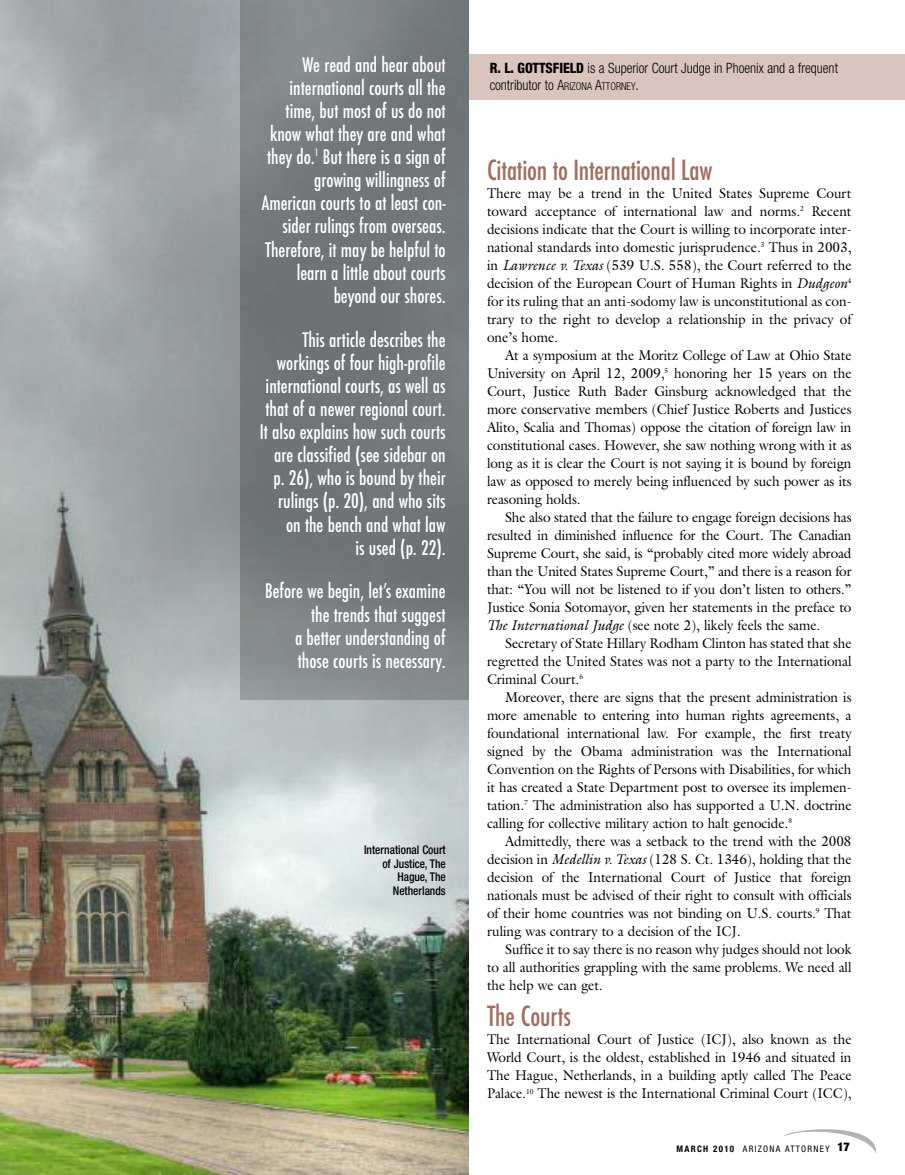
<style>
.page{position:relative;width:905px;height:1175px;background:#fff}
.page>*{position:absolute;margin:0;border:0;box-sizing:border-box;transform-origin:0 0}
.t1{font:500 condensed 27px "Futura";letter-spacing:-.01em;color:#a16e5e;scale:.95 1}
.t2{font:500 condensed 19.5px/23.1px "Futura";color:#fff;text-align:right;scale:.95 1}
.t3{font:14.25px/18px "Galliard";letter-spacing:-.005em;color:#000;text-align:justify;scale:.95 1}
.t4{font:300 condensed 14.25px/17.1px "Helvetica Neue";color:#000;scale:.95 1}
.t5{font:500 condensed 12px/13.5px "Helvetica Neue";color:#000;text-align:right;scale:.95 1}
.t6{font:condensed 9px "Helvetica Neue";letter-spacing:.145em;color:#000}
.s1{font-weight:800}
.s2{font-size:10.65px}
.s3{font-style:italic}
.s4{font-weight:700}
.s5{font-weight:900;font-size:12px}
</style>
<div class="page">
<div style="left:458px;top:54px;width:446px;height:46px;background:#dac5be"></div>
<img style="left:0;top:0;width:468px;height:1174px">
<svg style="left:785px;top:1129px;width:91px;height:24px"></svg>
<hr style="left:468px;top:54px;width:1px;height:46px;background:#ae9e98">
<img style="left:241px;top:0;width:227px;height:699px">
<p class="t2" style="left:262px;top:53px;width:195px">We read and hear about international courts all the time, but most of us do not know what they are and what they do.<sup>1</sup> But there is a sign of growing willingness of<br>American courts to at least con&shy;sider rulings from overseas.<br>Therefore, it may be helpful to learn a little about courts beyond our shores.</p>
<p class="t2" style="left:260px;top:328px;width:197px">This article describes the workings of four high-profile international courts, as well as that of a newer regional court.<br>It also explains how such courts are classified (see sidebar on p. 26), who is bound by their rulings (p. 20), and who sits on the bench and what law<br>is used (p. 22).</p>
<h2 class="t2" style="left:265px;top:580px;width:191px">Before we begin, let’s examine the trends that suggest<br>a better understanding of those courts is necessary.</h2>
<p class="t5" style="left:364px;top:844px;width:87px">International Court of Justice, The<br>Hague, The<br>Netherlands</p>
<p class="t4" style="left:489px;top:60px;width:368px"><span class="s1">R. L. GOTTSFIELD</span> is a Superior Court Judge in Phoenix and a frequent contributor to A<span class="s2">RIZONA</span> A<span class="s2">TTORNEY</span>.</p>
<h1 class="t1" style="left:487px;top:155px;width:239px">Citation to International Law</h1>
<p class="t3" style="left:487px;top:184px;width:385px">There may be a trend in the United States Supreme Court toward acceptance of international law and norms.<sup>2</sup> Recent decisions indicate that the Court is willing to incorporate inter&shy;national standards into domestic jurisprudence.<sup>3</sup> Thus in 2003, in <span class="s3">Lawrence v. Texas</span> (539 U.S. 558), the Court referred to the decision of the European Court of Human Rights in <span class="s3">Dudgeon</span><sup>4 </sup>for its ruling that an anti-sodomy law is unconstitutional as con&shy;trary to the right to develop a relationship in the privacy of one’s home.</p>
<p class="t3" style="left:487px;top:346px;width:385px;text-indent:18px">At a symposium at the Moritz College of Law at Ohio State University on April 12, 2009,<sup>5</sup> honoring her 15 years on the Court, Justice Ruth Bader Ginsburg acknowledged that the more conservative members (Chief Justice Roberts and Justices Alito, Scalia and Thomas) oppose the citation of foreign law in constitutional cases. However, she saw nothing wrong with it as long as it is clear the Court is not saying it is bound by foreign law as opposed to merely being influenced by such power as its reasoning holds.</p>
<p class="t3" style="left:487px;top:508px;width:385px;text-indent:18px">She also stated that the failure to engage foreign decisions has resulted in diminished influence for the Court. The Canadian Supreme Court, she said, is “probably cited more widely abroad than the United States Supreme Court,” and there is a reason for that: “You will not be listened to if you don’t listen to others.” Justice Sonia Sotomayor, given her statements in the preface to <span class="s3">The International Judge</span> (see note 2), likely feels the same.</p>
<p class="t3" style="left:487px;top:634px;width:385px;text-indent:18px">Secretary of State Hillary Rodham Clinton has stated that she regretted the United States was not a party to the International Criminal Court.<sup>6</sup></p>
<p class="t3" style="left:487px;top:688px;width:385px;text-indent:18px">Moreover, there are signs that the present administration is more amenable to entering into human rights agreements, a foundational international law. For example, the first treaty signed by the Obama administration was the International Convention on the Rights of Persons with Disabilities, for which it has created a State Department post to oversee its implemen&shy;tation.<sup>7</sup> The administration also has supported a U.N. doctrine calling for collective military action to halt genocide.<sup>8</sup></p>
<p class="t3" style="left:487px;top:832px;width:385px;text-indent:18px">Admittedly, there was a setback to the trend with the 2008 decision in <span class="s3">Medellin v. Texas</span> (128 S. Ct. 1346), holding that the decision of the International Court of Justice that foreign nationals must be advised of their right to consult with officials of their home countries was not binding on U.S. courts.<sup>9</sup> That ruling was contrary to a decision of the ICJ.</p>
<p class="t3" style="left:487px;top:940px;width:385px;text-indent:18px">Suffice it to say there is no reason why judges should not look to all authorities grappling with the same problems. We need all the help we can get.</p>
<h1 class="t1" style="left:487px;top:1001px;width:90px">The Courts</h1>
<p class="t3" style="left:487px;top:1030px;width:385px">The International Court of Justice (ICJ), also known as the World Court, is the oldest, established in 1946 and situated in The Hague, Netherlands, in a building aptly called The Peace Palace.<sup>10</sup> The newest is the International Criminal Court (ICC),</p>
<p class="t6" style="left:676px;top:1145px;width:175px"><span class="s4">MARCH 2010</span> ARIZONA ATTORNEY <span class="s5">17</span></p>
</div>
